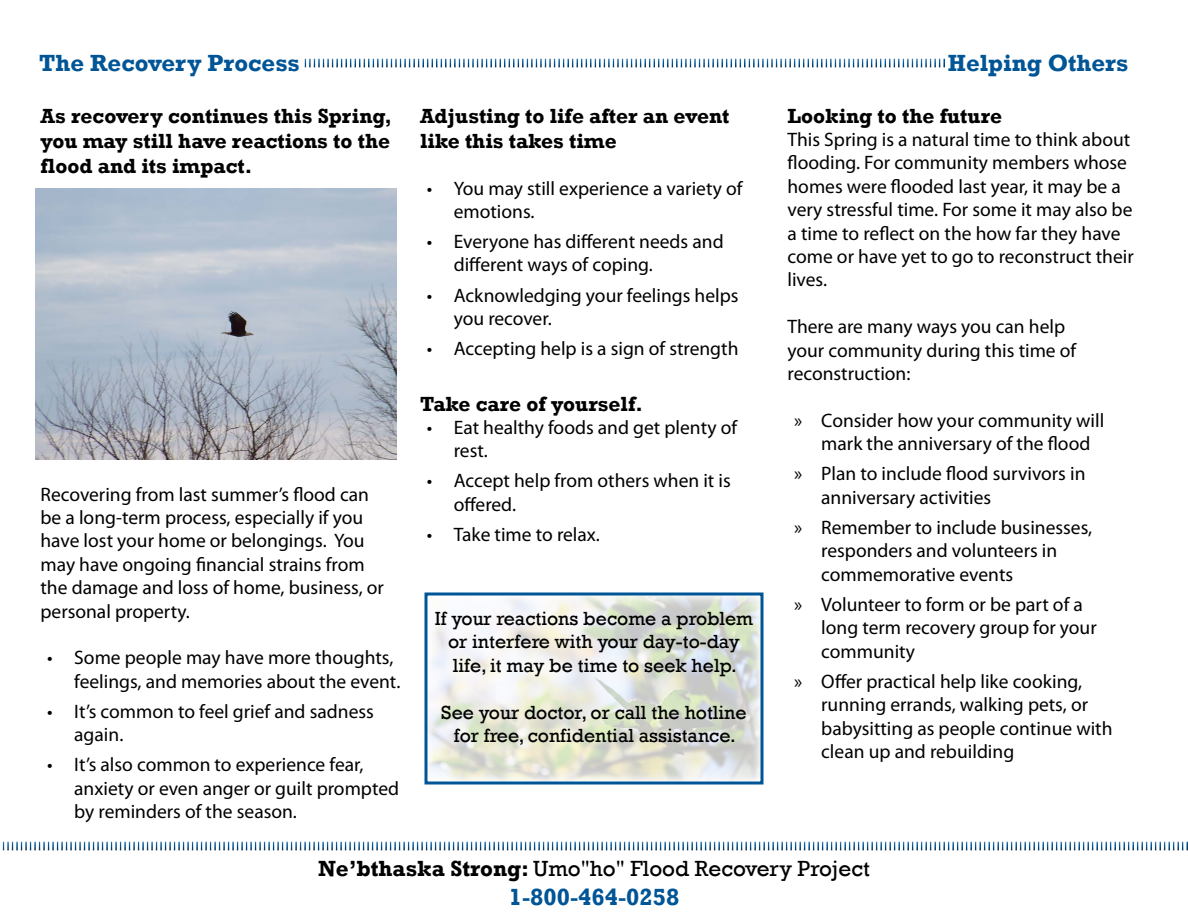
<style>
.page{position:relative;width:1188px;height:918px;background:#fff}
.page>*{position:absolute;margin:0;border:0;box-sizing:border-box;transform-origin:0 0}
.t1{font:700 24px "Rockwell";color:#005596}
.t2{font:22.5px "Rockwell";color:#000}
.t3{font:700 21px/25.2px "Rockwell";color:#000;text-align:justify}
.t4{font:19.5px/23.4px "Myriad Pro";color:#000}
.t5{font:19.5px/23.4px "Rockwell";color:#000;text-align:center}
.s1{font-weight:700}
</style>
<div class="page">
<div style="left:412px;top:592px;width:364px;height:192px;background:#fff;opacity:.75"></div>
<div style="left:0;top:834px;width:1188px;height:28px;background:#000;opacity:.75"></div>
<div style="left:296px;top:51px;width:660px;height:28px;background:#000;opacity:.75"></div>
<div style="left:424px;top:592px;width:340px;height:192px;border:3px solid #005596"></div>
<img style="left:36px;top:189px;width:360px;height:270px">
<p class="t1" style="left:39px;top:48px;width:262px">The Recovery Process</p>
<p class="t1" style="left:948px;top:48px;width:182px">Helping Others</p>
<p class="t3" style="left:40px;top:103px;width:353px">As recovery continues this Spring, you may still have reactions to the flood and its impact.</p>
<p class="t4" style="left:40px;top:482px;width:345px">Recovering from last summer’s flood can be a long-term process, especially if you have lost your home or belongings. You may have ongoing financial strains from the damage and loss of home, business, or personal property.</p>
<p class="t4" style="left:74px;top:646px;width:328px;text-indent:-27px">• Some people may have more thoughts, feelings, and memories about the event.</p>
<p class="t4" style="left:74px;top:699px;width:301px;text-indent:-27px">• It’s common to feel grief and sadness again.</p>
<p class="t4" style="left:74px;top:753px;width:326px;text-indent:-27px">• It’s also common to experience fear, anxiety or even anger or guilt prompted by reminders of the season.</p>
<p class="t3" style="left:420px;top:103px;width:311px">Adjusting to life after an event like this takes time</p>
<p class="t4" style="left:454px;top:176px;width:290px;text-indent:-27px">• You may still experience a variety of emotions.</p>
<p class="t4" style="left:454px;top:230px;width:271px;text-indent:-27px">• Everyone has different needs and different ways of coping.</p>
<p class="t4" style="left:454px;top:283px;width:286px;text-indent:-27px">• Acknowledging your feelings helps you recover.</p>
<p class="t4" style="left:427px;top:337px;width:313px">• Accepting help is a sign of strength</p>
<p class="t3" style="left:420px;top:391px;width:224px">Take care of yourself.</p>
<p class="t4" style="left:454px;top:415px;width:285px;text-indent:-27px">• Eat healthy foods and get plenty of rest.</p>
<p class="t4" style="left:454px;top:469px;width:279px;text-indent:-27px">• Accept help from others when it is offered.</p>
<p class="t4" style="left:427px;top:522px;width:175px">• Take time to relax.</p>
<p class="t5" style="left:435px;top:607px;width:320px">If your reactions become a problem or interfere with your day-to-day life, it may be time to seek help.</p>
<p class="t5" style="left:441px;top:701px;width:307px">See your doctor, or call the hotline for free, confidential assistance.</p>
<p class="t3" style="left:788px;top:103px;width:216px">Looking to the future</p>
<p class="t4" style="left:788px;top:127px;width:348px">This Spring is a natural time to think about flooding. For community members whose homes were flooded last year, it may be a very stressful time. For some it may also be a time to reflect on the how far they have come or have yet to go to reconstruct their lives.</p>
<p class="t4" style="left:788px;top:315px;width:290px">There are many ways you can help your community during this time of reconstruction:</p>
<p class="t4" style="left:821px;top:408px;width:285px;text-indent:-27px">» Consider how your community will mark the anniversary of the flood</p>
<p class="t4" style="left:821px;top:462px;width:266px;text-indent:-27px">» Plan to include flood survivors in anniversary activities</p>
<p class="t4" style="left:821px;top:515px;width:273px;text-indent:-27px">» Remember to include businesses, responders and volunteers in commemorative events</p>
<p class="t4" style="left:821px;top:592px;width:277px;text-indent:-27px">» Volunteer to form or be part of a long term recovery group for your community</p>
<p class="t4" style="left:821px;top:669px;width:293px;text-indent:-27px">» Offer practical help like cooking, running errands, walking pets, or babysitting as people continue with clean up and rebuilding</p>
<p class="t2" style="left:318px;top:856px;width:553px"><span class="s1">Ne’bthaska Strong:</span> Umo"ho" Flood Recovery Project</p>
<p class="t1" style="left:509px;top:883px;width:172px">1-800-464-0258</p>
</div>
